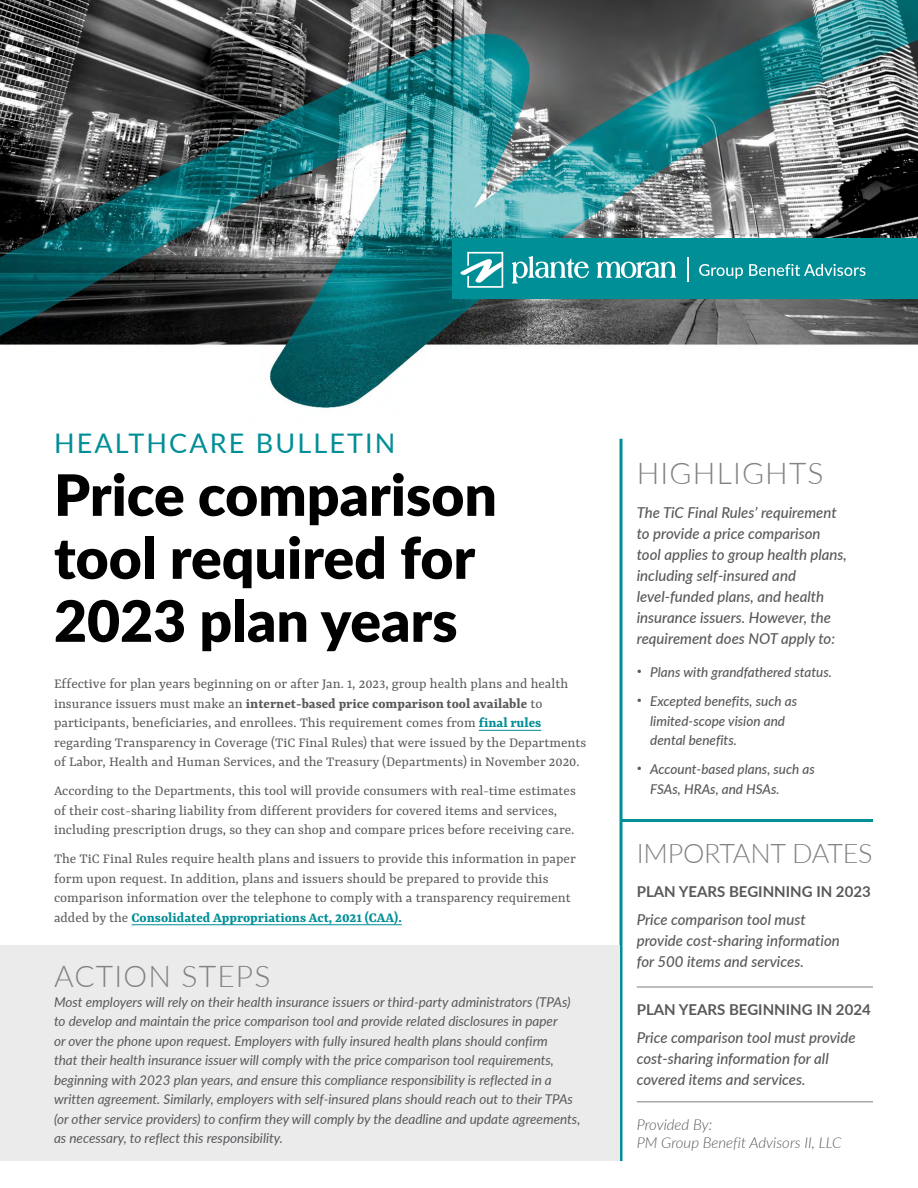
<style>
.page{position:relative;width:918px;height:1188px;background:#fff}
.page>*{position:absolute;margin:0;border:0;box-sizing:border-box;transform-origin:0 0}
.t1{font:900 57px/63px "Lato";color:#000}
.t2{font:300 30px "Lato";letter-spacing:.04em;color:#808285}
.t3{font:27px "Lato";letter-spacing:.08em;color:#008e97}
.t4{font:300 27px "Lato";letter-spacing:-.01em;color:#808285}
.t5{font:15px/19.5px "Rasa";color:#58595b}
.t6{font:italic 500 15px/21px "Lato";color:#58595b}
.t7{font:700 15px "Lato";color:#58595b}
.t8{font:italic 300 15px/18px "Lato";color:#58595b}
.t9{font:italic 13.5px/19.5px "Lato";color:#58595b}
.t10{font:italic 500 13.5px/19.5px "Lato";color:#58595b}
.s1{font-weight:700}
.s2{font-weight:700;color:#008e97}
</style>
<div class="page">
<img style="left:0;top:0;width:918px;height:408px">
<div style="left:452px;top:238px;width:466px;height:61px;background:#008e97"></div>
<svg style="left:461px;top:252px;width:42px;height:36px"></svg>
<svg style="left:512px;top:256px;width:77px;height:27px"></svg>
<svg style="left:597px;top:262px;width:79px;height:16px"></svg>
<svg style="left:687px;top:257px;width:1px;height:25px"></svg>
<svg style="left:699px;top:264px;width:167px;height:15px"></svg>
<hr style="left:620px;top:439px;width:2px;height:722px;background:#008e97">
<hr style="left:621px;top:819px;width:252px;height:3px;background:#008e97">
<hr style="left:637px;top:986px;width:236px;height:2px;background:#a7a9ac">
<hr style="left:637px;top:1101px;width:236px;height:1px;background:#a7a9ac">
<div style="left:0;top:945px;width:620px;height:216px;background:#ebebec"></div>
<hr style="left:479px;top:730px;width:62px;height:1px;background:#008e97">
<hr style="left:132px;top:924px;width:270px;height:1px;background:#008e97">
<h3 class="t3" style="left:54px;top:424px;width:343px">HEALTHCARE BULLETIN</h3>
<h1 class="t1" style="left:54px;top:461px;width:444px">Price comparison tool required for<br>2023 plan years</h1>
<p class="t5" style="left:54px;top:675px;width:534px">Effective for plan years beginning on or after Jan. 1, 2023, group health plans and health insurance issuers must make an <span class="s1">internet-based price comparison tool available</span> to participants, beneficiaries, and enrollees. This requirement comes from <span class="s2">final rules </span>regarding Transparency in Coverage (TiC Final Rules) that were issued by the Departments of Labor, Health and Human Services, and the Treasury (Departments) in November 2020.</p>
<p class="t5" style="left:54px;top:782px;width:523px">According to the Departments, this tool will provide consumers with real-time estimates of their cost-sharing liability from different providers for covered items and services, including prescription drugs, so they can shop and compare prices before receiving care.</p>
<p class="t5" style="left:54px;top:850px;width:523px">The TiC Final Rules require health plans and issuers to provide this information in paper form upon request. In addition, plans and issuers should be prepared to provide this comparison information over the telephone to comply with a transparency requirement added by the <span class="s2">Consolidated Appropriations Act, 2021 (CAA).</span></p>
<h2 class="t2" style="left:54px;top:956px;width:218px">ACTION STEPS</h2>
<p class="t9" style="left:54px;top:992px;width:528px">Most employers will rely on their health insurance issuers or third-party administrators (TPAs) to develop and maintain the price comparison tool and provide related disclosures in paper<br>or over the phone upon request. Employers with fully insured health plans should confirm<br>that their health insurance issuer will comply with the price comparison tool requirements, beginning with 2023 plan years, and ensure this compliance responsibility is reflected in a written agreement. Similarly, employers with self-insured plans should reach out to their TPAs (or other service providers) to confirm they will comply by the deadline and update agreements, as necessary, to reflect this responsibility.</p>
<h2 class="t2" style="left:637px;top:452px;width:188px">HIGHLIGHTS</h2>
<p class="t6" style="left:637px;top:502px;width:212px">The TiC Final Rules’ requirement to provide a price comparison tool applies to group health plans, including self-insured and level-funded plans, and health insurance issuers. However, the requirement does NOT apply to:</p>
<p class="t10" style="left:637px;top:662px;width:197px"><sup>•</sup> Plans with grandfathered status.</p>
<p class="t10" style="left:650px;top:691px;width:148px;text-indent:-14px"><sup>•</sup> Excepted benefits, such as limited-scope vision and dental benefits.</p>
<p class="t10" style="left:650px;top:759px;width:166px;text-indent:-14px"><sup>•</sup> Account-based plans, such as<br>FSAs, HRAs, and HSAs.</p>
<h3 class="t4" style="left:637px;top:834px;width:237px">IMPORTANT DATES</h3>
<p class="t7" style="left:637px;top:880px;width:236px">PLAN YEARS BEGINNING IN 2023</p>
<p class="t6" style="left:637px;top:908px;width:205px">Price comparison tool must provide cost-sharing information for 500 items and services.</p>
<p class="t7" style="left:637px;top:998px;width:236px">PLAN YEARS BEGINNING IN 2024</p>
<p class="t6" style="left:637px;top:1026px;width:220px">Price comparison tool must provide cost-sharing information for all covered items and services.</p>
<p class="t8" style="left:637px;top:1115px;width:206px">Provided By:<br>PM Group Benefit Advisors II, LLC</p>
</div>
